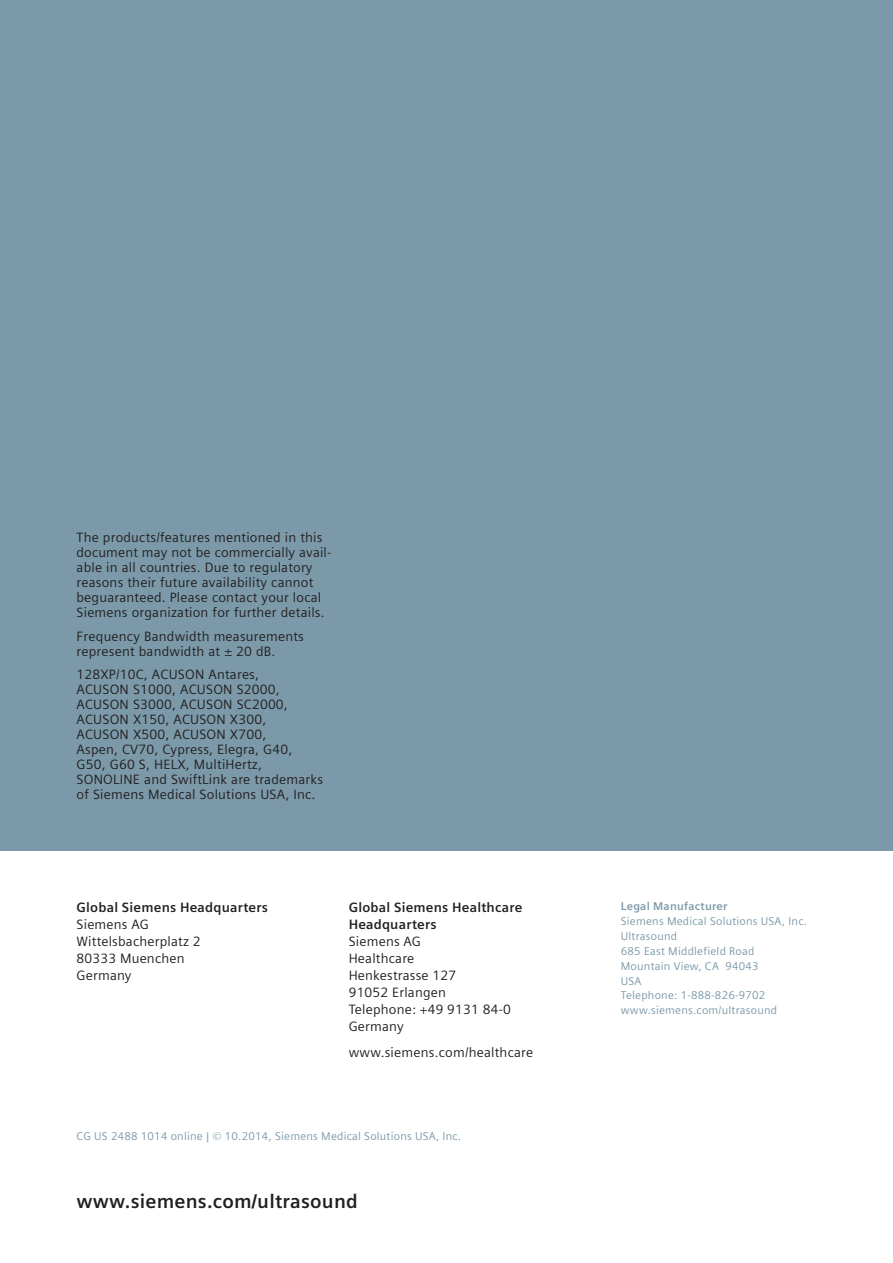
<style>
.page{position:relative;width:893px;height:1263px;background:#fff}
.page>*{position:absolute;margin:0;border:0;box-sizing:border-box;transform-origin:0 0}
.t1{font:700 19.5px "Siemens Sans";letter-spacing:.01em;color:#231f20}
.t2{font:13.5px/15px "Siemens Sans";letter-spacing:.015em;color:#231f20}
.t3{font:700 13.5px/17px "Siemens Sans";letter-spacing:.015em;color:#231f20}
.t4{font:11.25px/14.9px "Siemens Sans";letter-spacing:.02em;color:#7b99a9}
.t5{font:11.25px "Siemens Sans Global";letter-spacing:.02em;color:#7b99a9}
.t6{font:700 11.25px "Siemens Sans";letter-spacing:.02em;color:#7b99a9}
</style>
<div class="page">
<div style="left:0;top:0;width:893px;height:850px;background:#7b99a9"></div>
<p class="t2" style="left:77px;top:530px;width:255px">The products/features mentioned in this document may not be commercially avail&shy;able in all countries. Due to regulatory reasons their future availability cannot beguaranteed. Please contact your local Siemens organization for further details.</p>
<p class="t2" style="left:77px;top:629px;width:229px">Frequency Bandwidth measurements represent bandwidth at ± 20 dB.</p>
<p class="t2" style="left:77px;top:667px;width:248px">128XP/10C, ACUSON Antares,<br>ACUSON S1000, ACUSON S2000,<br>ACUSON S3000, ACUSON SC2000,<br>ACUSON X150, ACUSON X300,<br>ACUSON X500, ACUSON X700,<br>Aspen, CV70, Cypress, Elegra, G40,<br>G50, G60 S, HELX, MultiHertz,<br>SONOLINE and SwiftLink are trademarks of Siemens Medical Solutions USA, Inc.</p>
<p class="t3" style="left:77px;top:899px;width:193px">Global Siemens Headquarters</p>
<p class="t2" style="left:77px;top:916px;width:126px;line-height:17px">Siemens AG<br>Wittelsbacherplatz 2<br>80333 Muenchen<br>Germany</p>
<p class="t3" style="left:349px;top:899px;width:175px">Global Siemens Healthcare<br>Headquarters</p>
<p class="t2" style="left:349px;top:933px;width:164px;line-height:17px">Siemens AG<br>Healthcare<br>Henkestrasse 127<br>91052 Erlangen<br>Telephone: +49 9131 84-0<br>Germany</p>
<p class="t2" style="left:349px;top:1044px;width:186px">www.siemens.com/healthcare</p>
<p class="t5" style="left:77px;top:1127px;width:386px">CG US 2488 1014 online | © 10.2014, Siemens Medical Solutions USA, Inc.</p>
<h1 class="t1" style="left:77px;top:1190px;width:283px">www.siemens.com/ultrasound</h1>
<p class="t6" style="left:621px;top:900px;width:108px">Legal Manufacturer</p>
<p class="t4" style="left:621px;top:914px;width:188px">Siemens Medical Solutions USA, Inc.<br>Ultrasound<br>685 East Middlefield Road<br>Mountain View, CA 94043<br>USA<br>Telephone: 1-888-826-9702 www.siemens.com/ultrasound</p>
</div>
